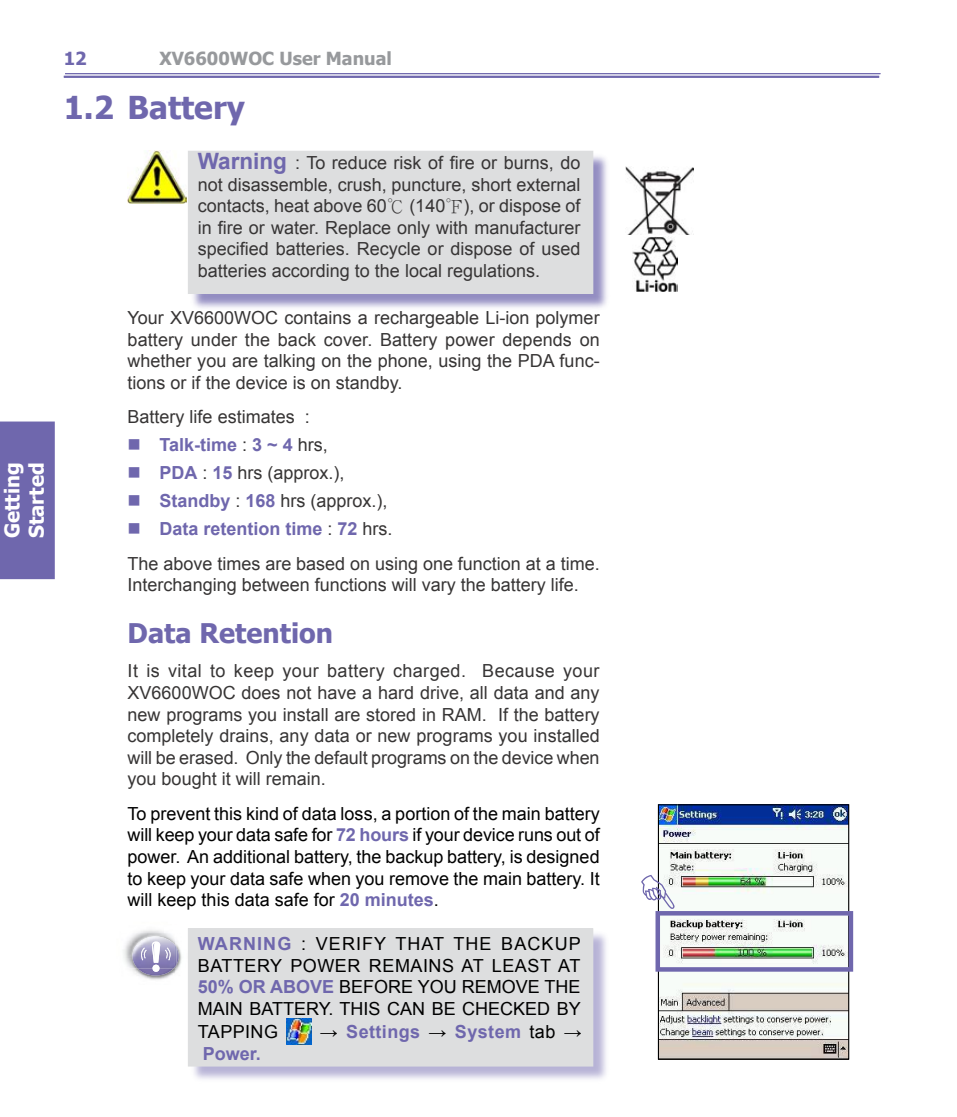
<style>
.page{position:relative;width:957px;height:1117px;background:#fff}
.page>*{position:absolute;margin:0;border:0;box-sizing:border-box;transform-origin:0 0}
.heading_2{font:700 31.5px "Tahoma";color:#6f67ad}
.heading_3{font:700 27px "Tahoma";color:#6f67ad}
.t1{font:700 20.25px/24.3px "Tahoma";color:#fff}
.Body_text{font:18px/21.6px "Arial";color:#373535;text-align:justify}
.Warning{font:18px/21.6px "Arial";color:#373535;text-align:justify}
.Body_text-2{font:18px/21.6px "Arial";color:#000;text-align:justify}
.Warning-2{font:18px/22.1px "Arial";color:#000;text-align:justify}
.Body_text-3{font:700 18px "Arial";color:#6f67ad}
.Warning-3{font:700 18px "Arial";letter-spacing:.025em;color:#6f67ad}
.t2{font:700 18px "Tahoma";color:#97999c}
.t3{font:700 18px "Tahoma";color:#6f67ad}
.s1{font-weight:700;font-size:22.5px;color:#6f67ad}
.s2{font-family:"P Ming Li U"}
.s3{font-weight:400;color:#373535}
.s4{color:#6f67ad}
.s5{font-weight:700;color:#6f67ad}
.s6{font-weight:400;color:#000}
</style>
<div class="page">
<div style="left:0;top:421px;width:55px;height:158px;background:#6f67ad"></div>
<hr style="left:64px;top:76px;width:815px;height:2px;background:#6f67ad">
<hr style="left:65px;top:73px;width:815px;height:1px;background:#6f67ad">
<img style="left:135px;top:945px;width:47px;height:35px">
<img style="left:144px;top:947px;width:35px;height:28px">
<img style="left:131px;top:968px;width:44px;height:4px">
<img style="left:138px;top:968px;width:36px;height:4px">
<img style="left:175px;top:944px;width:2px;height:22px">
<img style="left:123px;top:930px;width:48px;height:38px">
<img style="left:132px;top:936px;width:43px;height:32px">
<div style="left:152px;top:964px;width:7px;height:7px;background:#fff;border-radius:50%"></div>
<svg style="left:138px;top:941px;width:35px;height:21px"></svg>
<div style="left:189px;top:929px;width:421px;height:154px;background:#6f67ad;opacity:.5"></div>
<div style="left:188px;top:928px;width:405px;height:137px;background:#dddedf"></div>
<div style="left:188px;top:928px;width:405px;height:138px;border:1px solid #dddedf"></div>
<img style="left:127px;top:150px;width:59px;height:53px">
<div style="left:189px;top:152px;width:421px;height:160px;background:#6f67ad;opacity:.75"></div>
<div style="left:188px;top:151px;width:405px;height:142px;background:#dddedf"></div>
<div style="left:188px;top:151px;width:405px;height:143px;border:1px solid #dddedf"></div>
<img style="left:286px;top:1018px;width:26px;height:26px">
<img style="left:626px;top:167px;width:67px;height:68px">
<img style="left:633px;top:237px;width:45px;height:54px">
<img style="left:660px;top:806px;width:187px;height:251px">
<div style="left:658px;top:804px;width:191px;height:255px;border:1px solid #000"></div>
<div style="left:655px;top:910px;width:198px;height:61px;border:4px solid #6f67ad"></div>
<svg style="left:655px;top:871px;width:23px;height:46px"></svg>
<p class="t1" style="left:-1px;top:538px;width:77px;rotate:-90deg">Getting<br>Started</p>
<p class="t3" style="left:64px;top:45px;width:24px">12</p>
<p class="t2" style="left:159px;top:45px;width:234px">XV6600WOC User Manual</p>
<p class="heading_2" style="left:64px;top:86px;width:182px">1.2 Battery</p>
<p class="Warning" style="left:198px;top:152px;width:384px"><span class="s1">Warning</span> : To reduce risk of fire or burns, do not disassemble, crush, puncture, short external contacts, heat above 60<span class="s2">℃</span> (140<span class="s2">℉</span>), or dispose of in fire or water. Replace only with manufacturer specified batteries. Recycle or dispose of used batteries according to the local regulations.</p>
<p class="Body_text" style="left:128px;top:307px;width:474px">Your XV6600WOC contains a rechargeable Li-ion polymer battery under the back cover. Battery power depends on whether you are talking on the phone, using the PDA func&shy;tions or if the device is on standby.</p>
<p class="Body_text" style="left:128px;top:406px;width:184px">Battery life estimates :</p>
<p class="Body_text-3" style="left:128px;top:433px;width:202px">■ Talk-time <span class="s3">:</span> 3 ~ 4 <span class="s3">hrs,</span></p>
<p class="Body_text" style="left:128px;top:462px;width:218px"><span class="s4">■</span> <span class="s5">PDA</span> : <span class="s5">15</span> hrs (approx.),</p>
<p class="Body_text" style="left:128px;top:490px;width:261px"><span class="s4">■</span> <span class="s5">Standby</span> : <span class="s5">168</span> hrs (approx.),</p>
<p class="Body_text-3" style="left:128px;top:517px;width:266px">■ Data retention time <span class="s3">:</span> 72 <span class="s3">hrs.</span></p>
<p class="Body_text" style="left:128px;top:552px;width:473px">The above times are based on using one function at a time.<br>Interchanging between functions will vary the battery life.</p>
<p class="heading_3" style="left:128px;top:614px;width:207px">Data Retention</p>
<p class="Body_text" style="left:128px;top:660px;width:473px">It is vital to keep your battery charged. Because your XV6600WOC does not have a hard drive, all data and any new programs you install are stored in RAM. If the battery completely drains, any data or new programs you installed will be erased. Only the default programs on the device when you bought it will remain.</p>
<p class="Body_text-2" style="left:128px;top:802px;width:473px">To prevent this kind of data loss, a portion of the main battery will keep your data safe for <span class="s5">72 hours</span> if your device runs out of power. An additional battery, the backup battery, is designed to keep your data safe when you remove the main battery. It will keep this data safe for <span class="s5">20 minutes</span>.</p>
<p class="Warning-2" style="left:198px;top:932px;width:384px"><span class="s5">WARNING</span> : VERIFY THAT THE BACKUP BATTERY POWER REMAINS AT LEAST AT <span class="s5">50% OR ABOVE</span> BEFORE YOU REMOVE THE MAIN BATTERY. THIS CAN BE CHECKED BY TAPPING</p>
<p class="Warning-3" style="left:320px;top:1019px;width:263px"><span class="s6">→</span> Settings <span class="s6">→</span> System <span class="s6">tab →</span></p>
<p class="Warning-3" style="left:203px;top:1041px;width:60px">Power.</p>
</div>
